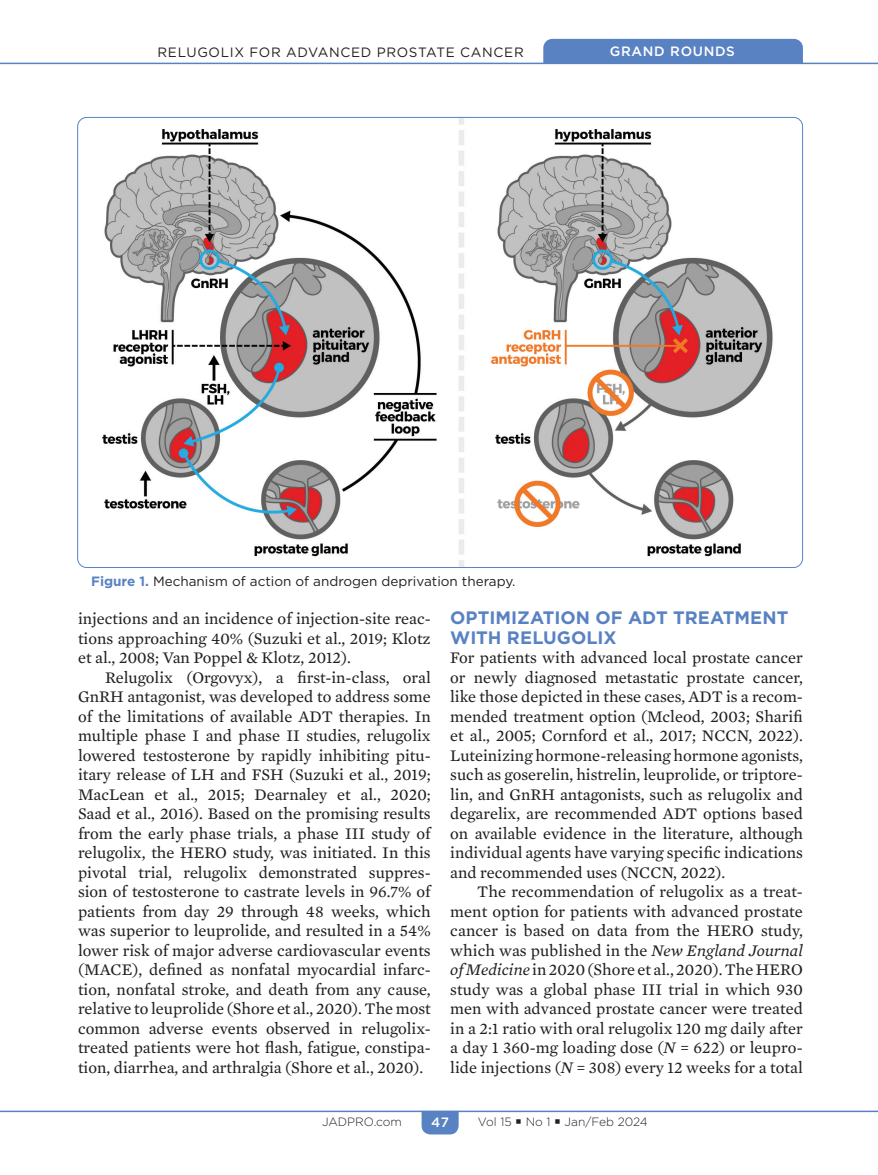
<style>
.page{position:relative;width:878px;height:1175px;background:#fff}
.page>*{position:absolute;margin:0;border:0;box-sizing:border-box;transform-origin:0 0}
.Subhead_1{font:700 18px/19.5px "Gotham";color:#5982c3}
.Body_txt{font:16.5px/19.5px "Mercury Text G2";color:#231f20;text-align:justify}
.Body_txt_no-indent{font:16.5px/19.5px "Mercury Text G2";color:#231f20;text-align:justify}
.Figure_Title{font:13.5px "Gotham";color:#231f20}
.Figure_Title-2{font:13.5px "Gotham";letter-spacing:.05em;color:#231f20}
.t1{font:500 13.5px "Gotham";letter-spacing:.05em;color:#fff}
.t2{font:300 12px "Gotham";color:#231f20}
.s1{font-weight:700;color:#5982c3}
.s2{font-style:italic}
</style>
<div class="page">
<hr style="left:0;top:1110px;width:878px;height:2px;background:#5982c3">
<svg style="left:421px;top:1110px;width:37px;height:24px"></svg>
<hr style="left:0;top:63px;width:878px;height:1px;background:#5982c3">
<div style="left:543px;top:39px;width:259px;height:24px;background:#5982c3"></div>
<img style="left:79px;top:117px;width:723px;height:450px">
<p class="Figure_Title-2" style="left:157px;top:43px;width:368px">RELUGOLIX FOR ADVANCED PROSTATE CANCER</p>
<p class="t1" style="left:610px;top:43px;width:126px">GRAND ROUNDS</p>
<p class="Figure_Title" style="left:91px;top:573px;width:426px"><span class="s1">Figure 1.</span> Mechanism of action of androgen deprivation therapy.</p>
<p class="Body_txt" style="left:78px;top:608px;width:354px">injections and an incidence of injection-site reac&shy;tions approaching 40% (Suzuki et al., 2019; Klotz et al., 2008; Van Poppel &amp; Klotz, 2012).</p>
<p class="Body_txt" style="left:78px;top:666px;width:354px;text-indent:27px">Relugolix (Orgovyx), a first-in-class, oral GnRH antagonist, was developed to address some of the limitations of available ADT therapies. In multiple phase I and phase II studies, relugolix lowered testosterone by rapidly inhibiting pitu&shy;itary release of LH and FSH (Suzuki et al., 2019; MacLean et al., 2015; Dearnaley et al., 2020; Saad et al., 2016). Based on the promising results from the early phase trials, a phase III study of relugolix, the HERO study, was initiated. In this pivotal trial, relugolix demonstrated suppres&shy;sion of testosterone to castrate levels in 96.7% of patients from day 29 through 48 weeks, which was superior to leuprolide, and resulted in a 54% lower risk of major adverse cardiovascular events (MACE), defined as nonfatal myocardial infarc&shy;tion, nonfatal stroke, and death from any cause, relative to leuprolide (Shore et al., 2020). The most common adverse events observed in relugolix&shy;treated patients were hot flash, fatigue, constipa&shy;tion, diarrhea, and arthralgia (Shore et al., 2020).</p>
<p class="Subhead_1" style="left:450px;top:608px;width:339px">OPTIMIZATION OF ADT TREATMENT<br>WITH RELUGOLIX</p>
<p class="Body_txt_no-indent" style="left:450px;top:647px;width:354px">For patients with advanced local prostate cancer or newly diagnosed metastatic prostate cancer, like those depicted in these cases, ADT is a recom&shy;mended treatment option (Mcleod, 2003; Sharifi et al., 2005; Cornford et al., 2017; NCCN, 2022).<br>Luteinizing hormone-releasing hormone agonists, such as goserelin, histrelin, leuprolide, or triptore&shy;lin, and GnRH antagonists, such as relugolix and degarelix, are recommended ADT options based on available evidence in the literature, although individual agents have varying specific indications and recommended uses (NCCN, 2022).</p>
<p class="Body_txt" style="left:450px;top:881px;width:354px;text-indent:27px">The recommendation of relugolix as a treat&shy;ment option for patients with advanced prostate cancer is based on data from the HERO study, which was published in the <span class="s2">New England Journal of Medicine</span> in 2020 (Shore et al., 2020). The HERO study was a global phase III trial in which 930 men with advanced prostate cancer were treated in a 2:1 ratio with oral relugolix 120 mg daily after a day 1 360-mg loading dose (<span class="s2">N</span> = 622) or leupro&shy;lide injections (<span class="s2">N</span> = 308) every 12 weeks for a total</p>
<p class="t2" style="left:322px;top:1114px;width:81px">JADPRO.com</p>
<p class="t1" style="left:431px;top:1113px;width:19px">47</p>
<p class="t2" style="left:478px;top:1113px;width:171px">Vol 15 ▪ No 1 ▪ Jan/Feb 2024</p>
</div>
